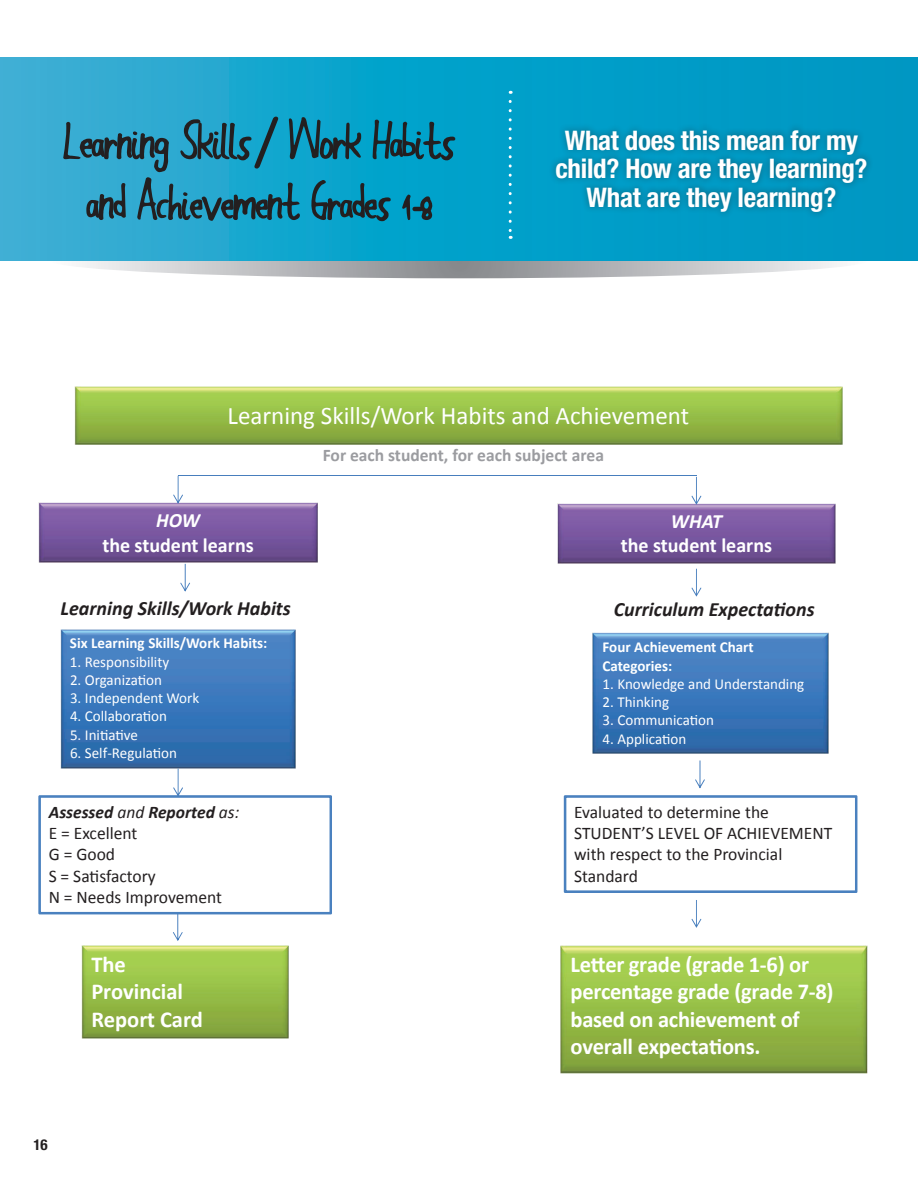
<style>
.page{position:relative;width:918px;height:1188px;background:#fff}
.page>*{position:absolute;margin:0;border:0;box-sizing:border-box;transform-origin:0 0}
.t1{font:78px/60.9px "Hand Work";color:#231f20}
.t2{font:700 condensed 27px/28.5px "Helvetica Neue";letter-spacing:-.01em;color:#fff;text-align:center}
.t3{font:25.35px "Calibri";color:#fff}
.t4{font:700 22.8px/27.5px "Calibri";letter-spacing:-.015em;color:#fff}
.t5{font:italic 700 20.25px "Calibri";color:#231f20}
.t6{font:700 20.25px "Calibri";color:#fff}
.t7{font:italic 700 20.25px "Calibri";color:#fff}
.t8{font:17.7px/21.3px "Calibri";color:#231f20}
.t9{font:700 17.7px "Calibri";color:#9b9ca0}
.t10{font:15.15px "Calibri";color:#fff}
.t11{font:700 15.15px/18.3px "Calibri";color:#fff}
.t12{font:700 condensed 15px "Helvetica Neue";color:#231f20}
.s1{font-family:"Harlow Solid";font-size:60.9px}
.s2{font-family:"Harlow Solid";font-size:53.1px}
.s3{font-weight:700;font-style:italic}
.s4{font-style:italic}
</style>
<div class="page">
<hr style="left:917px;top:58px;width:1px;height:203px;background:#0097c2">
<img style="left:75px;top:386px;width:767px;height:59px">
<img style="left:39px;top:503px;width:278px;height:60px">
<img style="left:60px;top:629px;width:236px;height:139px">
<img style="left:81px;top:945px;width:208px;height:94px">
<img style="left:557px;top:504px;width:279px;height:60px">
<img style="left:593px;top:633px;width:235px;height:121px">
<svg style="left:564px;top:795px;width:293px;height:98px"></svg>
<img style="left:561px;top:945px;width:307px;height:128px">
<hr style="left:178px;top:475px;width:518px;height:1px;background:#477ebd">
<svg style="left:173px;top:476px;width:10px;height:28px"></svg>
<svg style="left:692px;top:477px;width:9px;height:28px"></svg>
<svg style="left:180px;top:564px;width:10px;height:28px"></svg>
<svg style="left:692px;top:569px;width:9px;height:28px"></svg>
<svg style="left:695px;top:761px;width:10px;height:27px"></svg>
<svg style="left:38px;top:769px;width:294px;height:172px"></svg>
<svg style="left:692px;top:900px;width:9px;height:28px"></svg>
<svg style="left:0;top:58px;width:917px;height:203px;background:#14a2cb"></svg>
<svg style="left:51px;top:101px;width:816px;height:177px;background:#27a8cc"></svg>
<div style="left:548px;top:123px;width:326px;height:97px;background:#231f20;opacity:.45"></div>
<h1 class="t1" style="left:64px;top:109px;width:393px">Learning Skills<span class="s1">/</span> Work Habits and Achievement Grades 1<span class="s2">-</span>8</h1>
<h2 class="t2" style="left:555px;top:126px;width:314px">What does this mean for my child? How are they learning?<br>What are they learning?</h2>
<h3 class="t3" style="left:228px;top:400px;width:463px">Learning Skills/Work Habits and Achievement</h3>
<p class="t9" style="left:323px;top:444px;width:283px">For each student, for each subject area</p>
<h3 class="t7" style="left:156px;top:508px;width:45px">HOW</h3>
<h3 class="t6" style="left:102px;top:532px;width:153px">the student learns</h3>
<h3 class="t5" style="left:61px;top:596px;width:232px">Learning Skills/Work Habits</h3>
<p class="t11" style="left:70px;top:634px;width:199px">Six Learning Skills/Work Habits:</p>
<p class="t10" style="left:70px;top:652px;width:101px">1. Responsibility</p>
<p class="t10" style="left:70px;top:670px;width:94px">2. Organization</p>
<p class="t10" style="left:70px;top:688px;width:131px">3. Independent Work</p>
<p class="t10" style="left:70px;top:707px;width:98px">4. Collaboration</p>
<p class="t10" style="left:70px;top:725px;width:69px">5. Initiative</p>
<p class="t10" style="left:70px;top:743px;width:108px">6. Self-Regulation</p>
<p class="t8" style="left:49px;top:801px;width:192px"><span class="s3">Assessed</span> <span class="s4">and</span> <span class="s3">Reported</span> <span class="s4">as:<br></span>E = Excellent<br>G = Good<br>S = Satisfactory<br>N = Needs Improvement</p>
<p class="t12" style="left:33px;top:1136px;width:16px">16</p>
<h3 class="t4" style="left:91px;top:951px;width:113px">The<br>Provincial<br>Report Card</h3>
<h3 class="t7" style="left:671px;top:508px;width:53px">WHAT</h3>
<h3 class="t6" style="left:621px;top:533px;width:153px">the student learns</h3>
<h3 class="t5" style="left:614px;top:596px;width:202px">Curriculum Expectations</h3>
<p class="t11" style="left:603px;top:638px;width:153px">Four Achievement Chart<br>Categories:</p>
<p class="t10" style="left:603px;top:674px;width:203px">1. Knowledge and Understanding</p>
<p class="t10" style="left:603px;top:692px;width:68px">2. Thinking</p>
<p class="t10" style="left:603px;top:711px;width:113px">3. Communication</p>
<p class="t10" style="left:603px;top:729px;width:85px">4. Application</p>
<p class="t8" style="left:574px;top:801px;width:260px">Evaluated to determine the<br>STUDENT’S LEVEL OF ACHIEVEMENT with respect to the Provincial<br>Standard</p>
<h3 class="t4" style="left:571px;top:951px;width:265px">Letter grade (grade 1-6) or percentage grade (grade 7-8) based on achievement of overall expectations.</h3>
</div>
